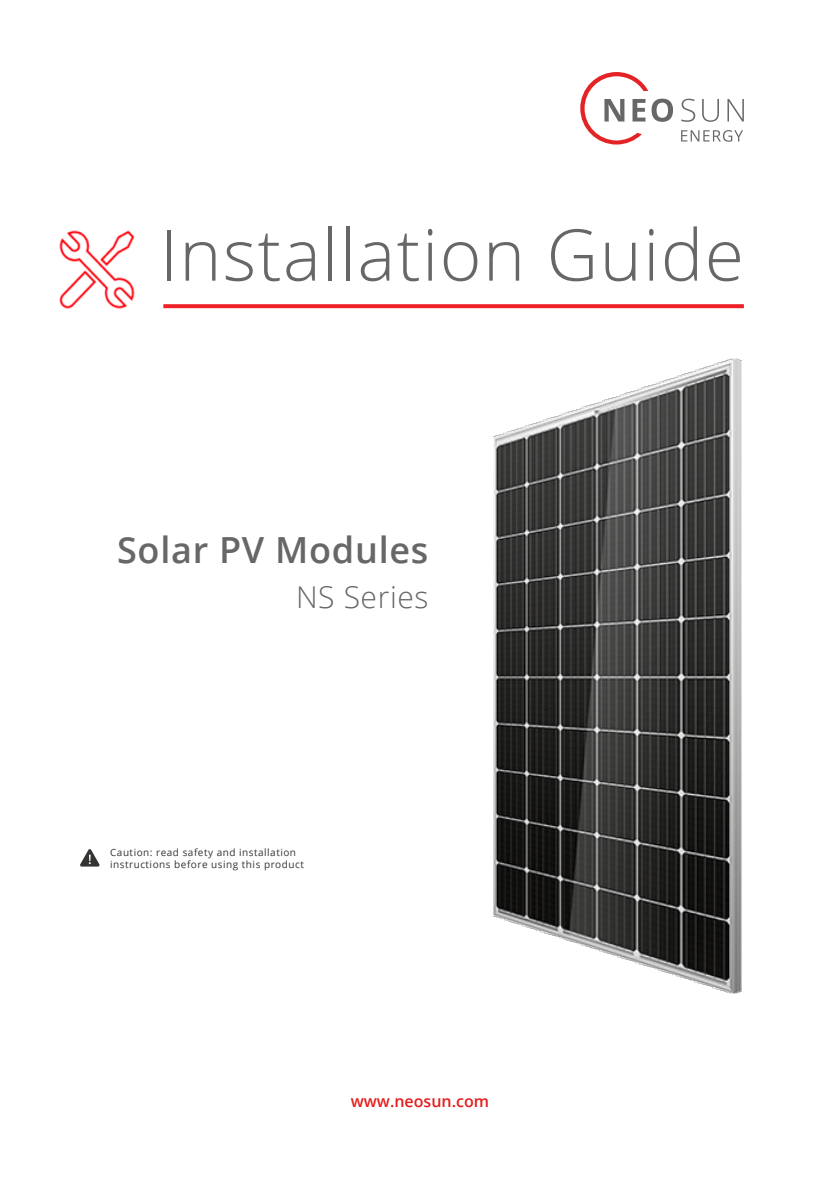
<style>
.page{position:relative;width:840px;height:1191px;background:#fff}
.page>*{position:absolute;margin:0;border:0;box-sizing:border-box;transform-origin:0 0}
.t1{font:300 71.4px "Open Sans";letter-spacing:.02em;color:#686768}
.t2{font:600 36px "Open Sans";letter-spacing:.02em;color:#686768}
.t3{font:300 30px "Open Sans";letter-spacing:.02em;color:#686768}
.t4{font:600 16px "Open Sans";color:#e61d1d}
.t5{font:10px/12px "Open Sans";letter-spacing:.05em;color:#343433}
</style>
<div class="page">
<svg style="left:163px;top:304px;width:580px;height:4px;background:#ed2b30"></svg>
<svg style="left:580px;top:72px;width:92px;height:72px"></svg>
<svg style="left:681px;top:99px;width:13px;height:23px"></svg>
<svg style="left:702px;top:99px;width:16px;height:23px"></svg>
<svg style="left:727px;top:99px;width:16px;height:22px"></svg>
<svg style="left:681px;top:130px;width:61px;height:12px"></svg>
<svg style="left:80px;top:849px;width:20px;height:17px"></svg>
<img style="left:493px;top:359px;width:248px;height:634px">
<img style="left:59px;top:230px;width:76px;height:79px">
<h1 class="t1" style="left:160px;top:206px;width:585px">Installation Guide</h1>
<h2 class="t2" style="left:117px;top:525px;width:313px">Solar PV Modules</h2>
<h3 class="t3" style="left:296px;top:576px;width:134px">NS Series</h3>
<p class="t5" style="left:110px;top:845px;width:195px">Caution: read safety and installation instructions before using this product</p>
<h3 class="t4" style="left:350px;top:1090px;width:140px">www.neosun.com</h3>
</div>
